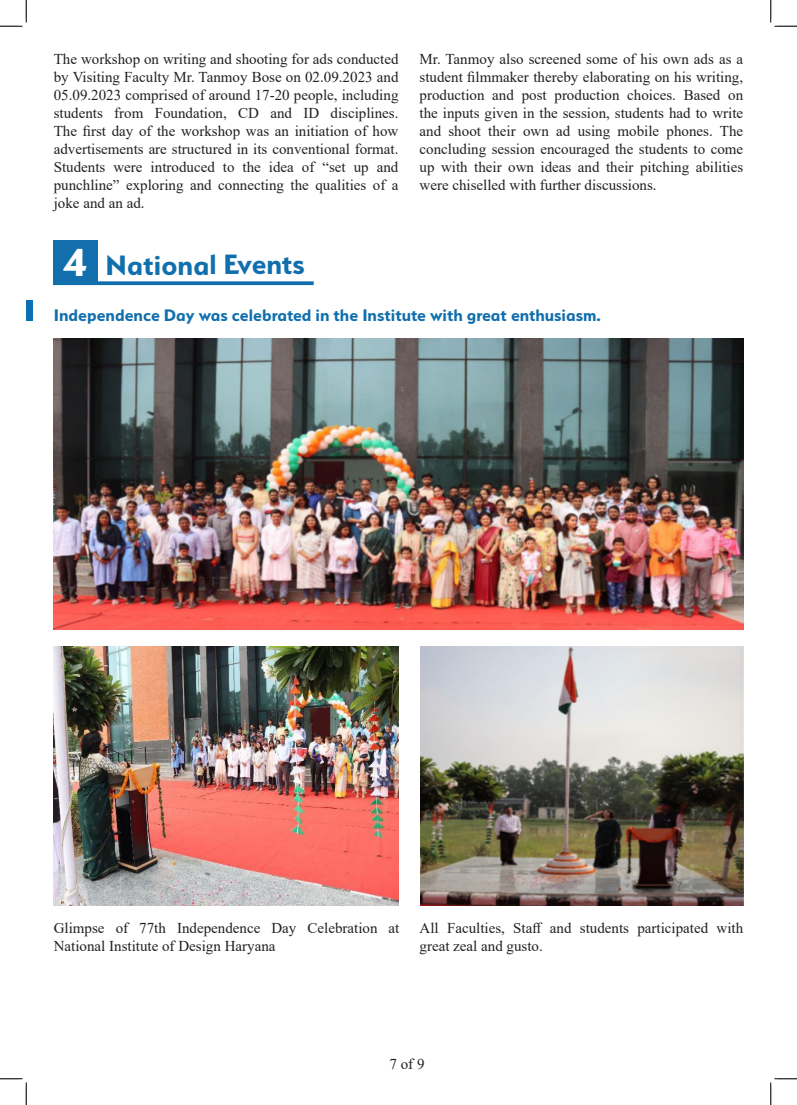
<style>
.page{position:relative;width:797px;height:1105px;background:#fff}
.page>*{position:absolute;margin:0;border:0;box-sizing:border-box;transform-origin:0 0}
.t1{font:700 43.75px "Serenity";color:#fff}
.t2{font:700 31.25px "Serenity";letter-spacing:-.005em;color:#116fae}
.t3{font:700 18.75px "Serenity";color:#116fae}
.t4{font:15px/18px "Times New Roman";color:#231f20;text-align:justify}
</style>
<div class="page">
<div style="left:54px;top:241px;width:44px;height:44px;background:#126ead"></div>
<svg style="left:98px;top:281px;width:216px;height:4px"></svg>
<div style="left:26px;top:300px;width:6px;height:21px;background:#0d70b0"></div>
<img style="left:54px;top:338px;width:689px;height:292px">
<img style="left:54px;top:647px;width:344px;height:258px">
<img style="left:420px;top:647px;width:323px;height:258px">
<svg style="left:0;top:0;width:27px;height:27px"></svg>
<svg style="left:0;top:1078px;width:27px;height:27px"></svg>
<svg style="left:770px;top:0;width:27px;height:27px"></svg>
<svg style="left:770px;top:1078px;width:27px;height:27px"></svg>
<p class="t4" style="left:54px;top:50px;width:346px">The workshop on writing and shooting for ads conducted by Visiting Faculty Mr. Tanmoy Bose on 02.09.2023 and 05.09.2023 comprised of around 17-20 people, including students from Foundation, CD and ID disciplines.<br>The first day of the workshop was an initiation of how advertisements are structured in its conventional format.<br>Students were introduced to the idea of “set up and punchline” exploring and connecting the qualities of a joke and an ad.</p>
<p class="t4" style="left:419px;top:50px;width:325px">Mr. Tanmoy also screened some of his own ads as a student filmmaker thereby elaborating on his writing, production and post production choices. Based on the inputs given in the session, students had to write and shoot their own ad using mobile phones. The concluding session encouraged the students to come up with their own ideas and their pitching abilities were chiselled with further discussions.</p>
<p class="t1" style="left:63px;top:238px;width:26px">4</p>
<p class="t2" style="left:106px;top:247px;width:201px">National Events</p>
<p class="t3" style="left:54px;top:305px;width:548px">Independence Day was celebrated in the Institute with great enthusiasm.</p>
<p class="t4" style="left:54px;top:918px;width:347px">Glimpse of 77th Independence Day Celebration at<br>National Institute of Design Haryana</p>
<p class="t4" style="left:419px;top:918px;width:325px">All Faculties, Staff and students participated with great zeal and gusto.</p>
<p class="t4" style="left:389px;top:1055px;width:36px">7 of 9</p>
</div>
